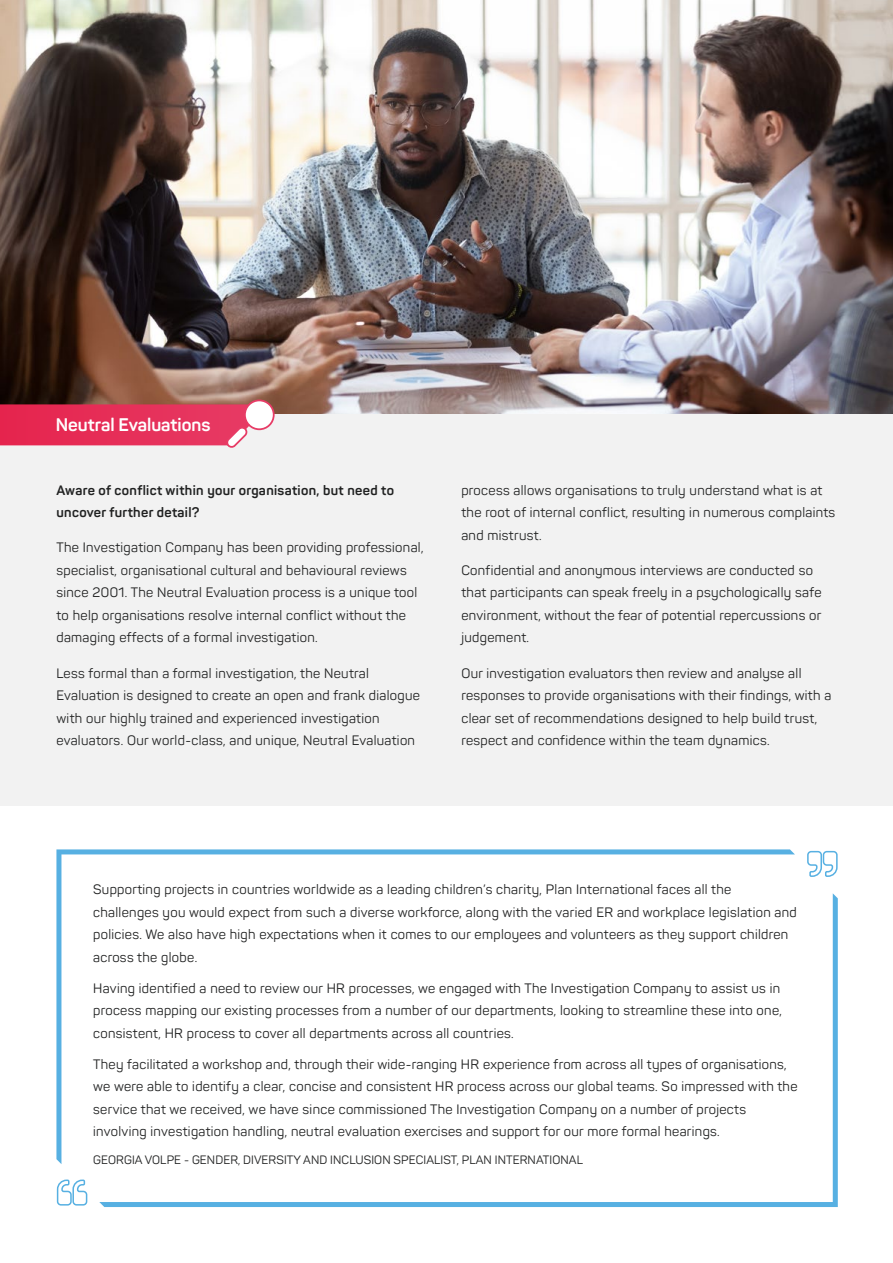
<style>
.page{position:relative;width:893px;height:1263px;background:#fff}
.page>*{position:absolute;margin:0;border:0;box-sizing:border-box;transform-origin:0 0}
.t1{font:700 18px "Panton";color:#fff}
.t2{font:13.5px/22.5px "Panton";letter-spacing:.025em;color:#202121}
.t3{font:700 13.5px/22.5px "Panton";letter-spacing:.025em;color:#202121}
.t4{font:12px "Panton";letter-spacing:.01em;color:#202121}
</style>
<div class="page">
<div style="left:0;top:413px;width:893px;height:393px;background:#f2f2f2"></div>
<img style="left:1px;top:0;width:892px;height:414px">
<svg style="left:245px;top:400px;width:29px;height:29px"></svg>
<div style="left:244px;top:399px;width:31px;height:31px;border:2px solid #e73c66;border-radius:50%"></div>
<svg style="left:0;top:404px;width:267px;height:44px;background:#e74b6e"></svg>
<svg style="left:56px;top:850px;width:782px;height:356px"></svg>
<h1 class="t1" style="left:56px;top:413px;width:156px">Neutral Evaluations</h1>
<p class="t3" style="left:56px;top:478px;width:339px">Aware of conflict within your organisation, but need to uncover further detail?</p>
<p class="t2" style="left:56px;top:536px;width:369px">The Investigation Company has been providing professional, specialist, organisational cultural and behavioural reviews since 2001. The Neutral Evaluation process is a unique tool to help organisations resolve internal conflict without the damaging effects of a formal investigation.</p>
<p class="t2" style="left:56px;top:662px;width:365px">Less formal than a formal investigation, the Neutral Evaluation is designed to create an open and frank dialogue with our highly trained and experienced investigation evaluators. Our world-class, and unique, Neutral Evaluation</p>
<p class="t2" style="left:461px;top:478px;width:375px">process allows organisations to truly understand what is at the root of internal conflict, resulting in numerous complaints and mistrust.</p>
<p class="t2" style="left:461px;top:559px;width:362px">Confidential and anonymous interviews are conducted so that participants can speak freely in a psychologically safe environment, without the fear of potential repercussions or judgement.</p>
<p class="t2" style="left:461px;top:661px;width:371px">Our investigation evaluators then review and analyse all responses to provide organisations with their findings, with a clear set of recommendations designed to help build trust, respect and confidence within the team dynamics.</p>
<p class="t2" style="left:93px;top:878px;width:705px">Supporting projects in countries worldwide as a leading children’s charity, Plan International faces all the challenges you would expect from such a diverse workforce, along with the varied ER and workplace legislation and policies. We also have high expectations when it comes to our employees and volunteers as they support children across the globe.</p>
<p class="t2" style="left:93px;top:977px;width:690px">Having identified a need to review our HR processes, we engaged with The Investigation Company to assist us in process mapping our existing processes from a number of our departments, looking to streamline these into one, consistent, HR process to cover all departments across all countries.</p>
<p class="t2" style="left:93px;top:1053px;width:706px">They facilitated a workshop and, through their wide-ranging HR experience from across all types of organisations, we were able to identify a clear, concise and consistent HR process across our global teams. So impressed with the service that we received, we have since commissioned The Investigation Company on a number of projects involving investigation handling, neutral evaluation exercises and support for our more formal hearings.</p>
<p class="t4" style="left:93px;top:1153px;width:491px">GEORGIA VOLPE - GENDER, DIVERSITY AND INCLUSION SPECIALIST, PLAN INTERNATIONAL</p>
</div>
